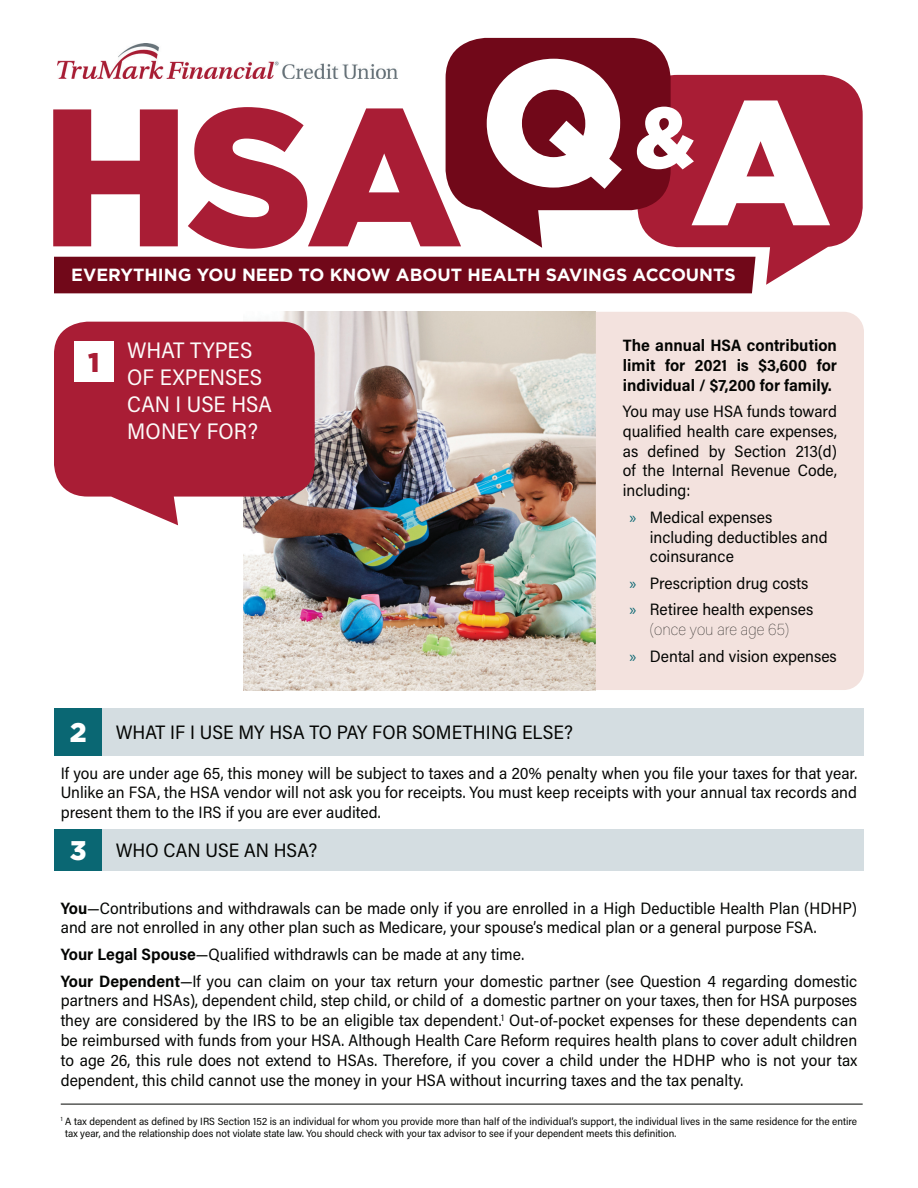
<style>
.page{position:relative;width:918px;height:1188px;background:#fff}
.page>*{position:absolute;margin:0;border:0;box-sizing:border-box;transform-origin:0 0}
.t1{font:900 195.6px "Gotham";color:#a91d35}
.t2{font:900 177px "Gotham";color:#fff}
.t3{font:900 27px "Gotham";color:#a91d35}
.t4{font:22.5px/27px "Acumin Pro Semi Cond";letter-spacing:.005em;color:#fcfbfa}
.t5{font:19.5px "Acumin Pro Semi Cond";color:#040503}
.t6{font:700 17.7px "Gotham";color:#fff}
.t7{font:16.5px/19.8px "Acumin Pro Semi Cond";color:#040503}
.t8{font:700 16.5px/19.8px "Acumin Pro Semi Cond";color:#040503;text-align:justify}
.t9{font:10.5px/12.6px "Acumin Pro Semi Cond";color:#040503}
.s1{font-family:"Myriad Pro";color:#0a6773}
.s2{font-weight:100}
.s3{font-family:"Gotham";font-weight:900;font-size:27px;color:#fff}
.s4{font-weight:700}
</style>
<div class="page">
<svg style="left:638px;top:75px;width:225px;height:210px;background:#b3384d"></svg>
<svg style="left:446px;top:38px;width:225px;height:210px;fill:#710819"></svg>
<div style="left:54px;top:257px;width:702px;height:36px;background:#710819"></div>
<img style="left:243px;top:312px;width:353px;height:378px">
<svg style="left:54px;top:322px;width:261px;height:203px;background:#b0374b"></svg>
<div style="left:74px;top:342px;width:40px;height:40px;background:#fff"></div>
<div style="left:54px;top:708px;width:48px;height:47px;background:#0a6773"></div>
<div style="left:102px;top:708px;width:762px;height:47px;background:#d4dde1"></div>
<div style="left:54px;top:830px;width:48px;height:41px;background:#0a6773"></div>
<div style="left:102px;top:830px;width:762px;height:41px;background:#d4dde1"></div>
<hr style="left:61px;top:1104px;width:802px;height:1px;background:#040503">
<img style="left:58px;top:43px;width:340px;height:36px">
<div style="left:596px;top:312px;width:268px;height:378px;background:#f3e2de"></div>
<h2 class="t2" style="left:480px;top:40px;width:353px">Q<sup>&amp;</sup>A</h2>
<h1 class="t1" style="left:41px;top:64px;width:423px">HSA</h1>
<p class="t6" style="left:71px;top:265px;width:666px">EVERYTHING YOU NEED TO KNOW ABOUT HEALTH SAVINGS ACCOUNTS</p>
<h3 class="t3" style="left:88px;top:346px;width:13px">1</h3>
<h3 class="t4" style="left:127px;top:336px;width:146px">WHAT TYPES<br>OF EXPENSES<br>CAN I USE HSA<br>MONEY FOR?</h3>
<p class="t8" style="left:623px;top:334px;width:216px">The annual HSA contribution limit for 2021 is $3,600 for individual / $7,200 for family.</p>
<p class="t7" style="left:623px;top:401px;width:216px;text-align:justify">You may use HSA funds toward qualified health care expenses, as defined by Section 213(d) of the Internal Revenue Code, including:</p>
<p class="t7" style="left:650px;top:506px;width:179px;text-indent:-20px"><span class="s1">»</span> Medical expenses including deductibles and coinsurance</p>
<p class="t7" style="left:630px;top:569px;width:185px;line-height:26.5px"><span class="s1">»</span> Prescription drug costs <span class="s1">»</span> Retiree health expenses</p>
<p class="t7" style="left:630px;top:616px;width:209px;line-height:26.5px;text-indent:20px"><span class="s2">(once you are age 65)<br></span><span class="s1">»</span> Dental and vision expenses</p>
<p class="t5" style="left:70px;top:719px;width:505px"><span class="s3">2</span> WHAT IF I USE MY HSA TO PAY FOR SOMETHING ELSE?</p>
<p class="t7" style="left:61px;top:762px;width:798px;text-align:justify">If you are under age 65, this money will be subject to taxes and a 20% penalty when you file your taxes for that year.<br>Unlike an FSA, the HSA vendor will not ask you for receipts. You must keep receipts with your annual tax records and present them to the IRS if you are ever audited.</p>
<p class="t5" style="left:70px;top:837px;width:249px"><span class="s3">3</span> WHO CAN USE AN HSA?</p>
<p class="t7" style="left:61px;top:897px;width:798px"><span class="s4">You</span>—Contributions and withdrawals can be made only if you are enrolled in a High Deductible Health Plan (HDHP) and are not enrolled in any other plan such as Medicare, your spouse’s medical plan or a general purpose FSA.</p>
<p class="t7" style="left:61px;top:940px;width:798px;line-height:26.5px"><span class="s4">Your Legal Spouse</span>—Qualified withdrawls can be made at any time.<br><span class="s4">Your Dependent</span>—If you can claim on your tax return your domestic partner (see Question 4 regarding domestic</p>
<p class="t7" style="left:61px;top:990px;width:798px;text-align:justify">partners and HSAs), dependent child, step child, or child of a domestic partner on your taxes, then for HSA purposes they are considered by the IRS to be an eligible tax dependent.<sup>1</sup> Out-of-pocket expenses for these dependents can be reimbursed with funds from your HSA. Although Health Care Reform requires health plans to cover adult children to age 26, this rule does not extend to HSAs. Therefore, if you cover a child under the HDHP who is not your tax dependent, this child cannot use the money in your HSA without incurring taxes and the tax penalty.</p>
<p class="t9" style="left:65px;top:1114px;width:793px;text-indent:-4px"><sup>1</sup> A tax dependent as defined by IRS Section 152 is an individual for whom you provide more than half of the individual’s support, the individual lives in the same residence for the entire tax year, and the relationship does not violate state law. You should check with your tax advisor to see if your dependent meets this definition.</p>
</div>
